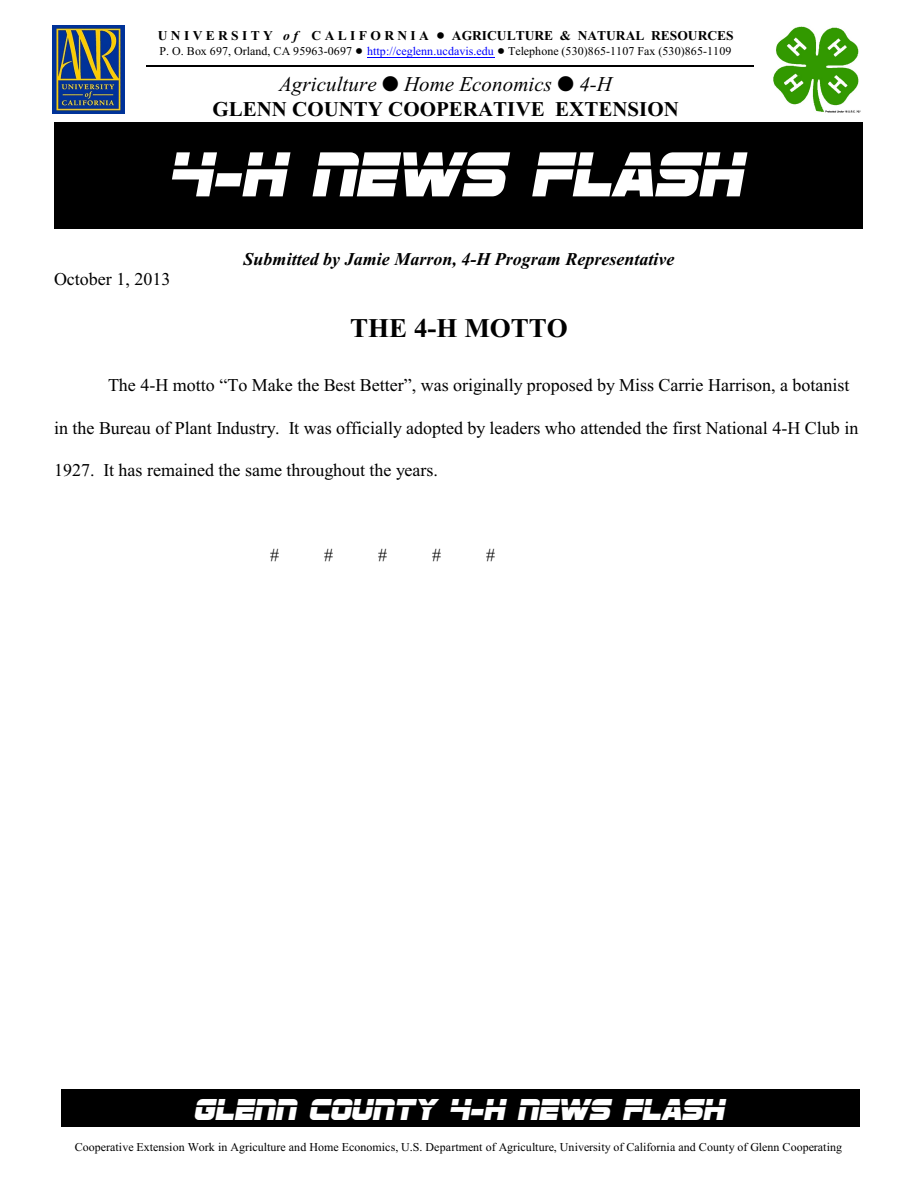
<style>
.page{position:relative;width:918px;height:1188px;background:#fff}
.page>*{position:absolute;margin:0;border:0;box-sizing:border-box;transform-origin:0 0}
.t1{font:66px "SF Sports Night";letter-spacing:.005em;color:#fff}
.t2{font:31.5px "SF Sports Night";letter-spacing:.005em;color:#fff}
.t3{font:700 27px "Times New Roman";color:#000}
.t4{font:700 21px "Times New Roman";color:#000}
.t5{font:italic 21px "Times New Roman";letter-spacing:.005em;color:#000}
.t6{font:18px "Times New Roman";color:#000}
.t7{font:italic 700 18px "Times New Roman";color:#000}
.t8{font:700 13.5px "Times New Roman";color:#000}
.t9{font:12px "Times New Roman";letter-spacing:.005em;color:#000}
.s1{font-style:italic}
.s2{color:#00f}
.s3{font-family:"Futura BT";font-weight:900;font-style:italic}
</style>
<div class="page">
<img style="left:52px;top:26px;width:72px;height:87px">
<img style="left:773px;top:26px;width:88px;height:87px">
<hr style="left:367px;top:57px;width:127px;height:1px;background:#00f">
<hr style="left:147px;top:65px;width:607px;height:1px;background:#000">
<div style="left:54px;top:122px;width:809px;height:106px;background:#000"></div>
<div style="left:61px;top:1089px;width:799px;height:38px;background:#000"></div>
<p class="t8" style="left:158px;top:31px;width:273px">U N I V E R S I T Y <span class="s1">o f</span> C A L I F O R N I A</p>
<p class="t8" style="left:452px;top:31px;width:283px">AGRICULTURE &amp; NATURAL RESOURCES</p>
<p class="t9" style="left:159px;top:46px;width:573px">P. O. Box 697, Orland, CA 95963-0697 <span class="s2">http://ceglenn.ucdavis.edu</span> Telephone (530)865-1107 Fax (530)865-1109</p>
<p class="t5" style="left:279px;top:77px;width:99px">Agriculture</p>
<p class="t5" style="left:404px;top:77px;width:149px">Home Economics</p>
<p class="t5" style="left:579px;top:77px;width:34px">4-H</p>
<p class="t4" style="left:212px;top:102px;width:468px">GLENN COUNTY COOPERATIVE EXTENSION</p>
<h1 class="t1" style="left:171px;top:148px;width:576px">4<span class="s3">-</span>H NEWS FLASH</h1>
<p class="t6" style="left:54px;top:273px;width:118px">October 1, 2013</p>
<p class="t7" style="left:243px;top:252px;width:433px">Submitted by Jamie Marron, 4-H Program Representative</p>
<h3 class="t3" style="left:350px;top:319px;width:219px">THE 4-H MOTTO</h3>
<p class="t6" style="left:108px;top:379px;width:743px">The 4-H motto “To Make the Best Better”, was originally proposed by Miss Carrie Harrison, a botanist</p>
<p class="t6" style="left:54px;top:421px;width:806px">in the Bureau of Plant Industry. It was officially adopted by leaders who attended the first National 4-H Club in</p>
<p class="t6" style="left:54px;top:464px;width:385px">1927. It has remained the same throughout the years.</p>
<p class="t6" style="left:270px;top:549px;width:10px">#</p>
<p class="t6" style="left:324px;top:549px;width:10px">#</p>
<p class="t6" style="left:378px;top:549px;width:10px">#</p>
<p class="t6" style="left:432px;top:549px;width:10px">#</p>
<p class="t6" style="left:486px;top:549px;width:10px">#</p>
<h2 class="t2" style="left:195px;top:1097px;width:532px">GLENN COUNTY 4<span class="s3">-</span>H NEWS FLASH</h2>
<p class="t9" style="left:75px;top:1143px;width:769px">Cooperative Extension Work in Agriculture and Home Economics, U.S. Department of Agriculture, University of California and County of Glenn Cooperating</p>
</div>
